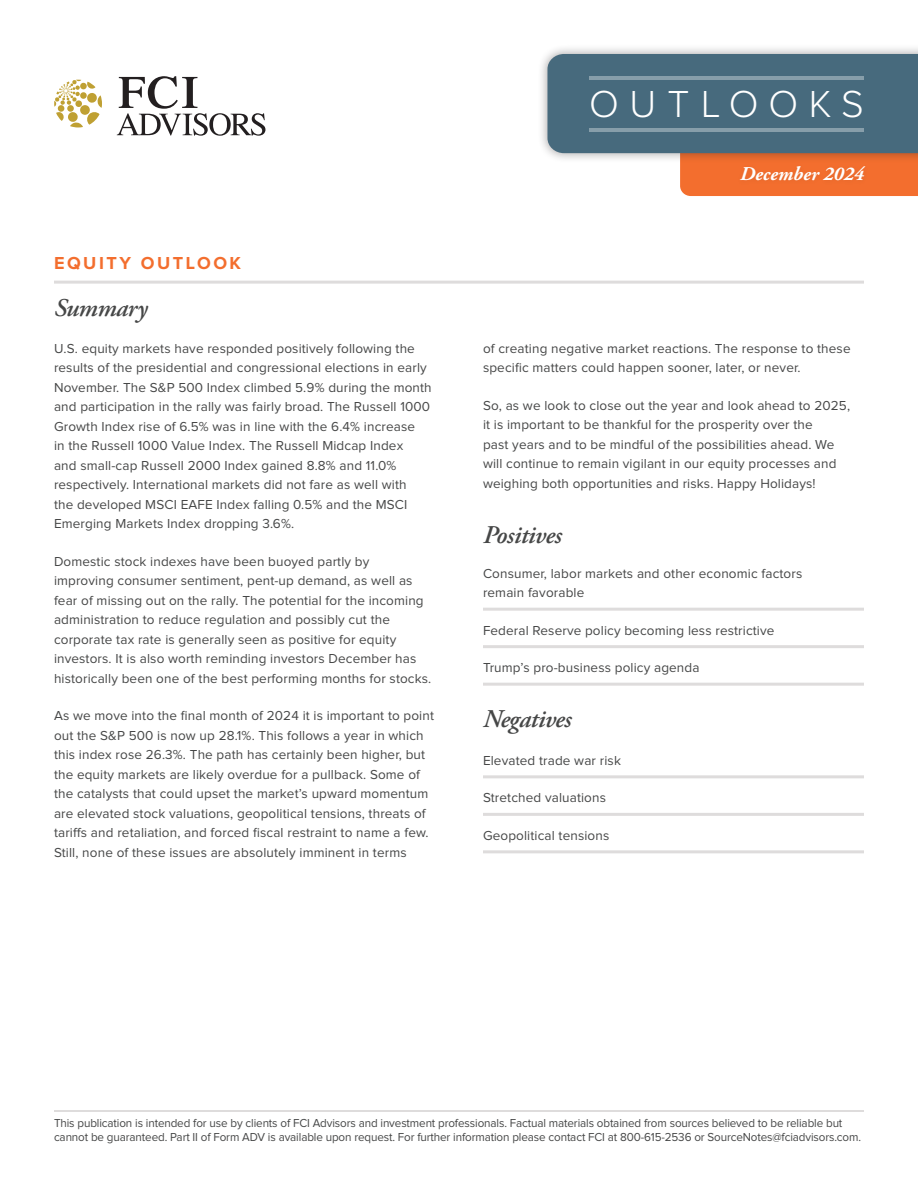
<style>
.page{position:relative;width:918px;height:1188px;background:#fff}
.page>*{position:absolute;margin:0;border:0;box-sizing:border-box;transform-origin:0 0}
.t1{font:300 39px "Proxima Nova";letter-spacing:.27em;color:#fff}
.bullets-square{font:italic 600 25.5px "Adobe Garamond Pro";letter-spacing:-.02em;color:#464747}
.palatino-main{font:italic 600 25.5px "Adobe Garamond Pro";letter-spacing:-.02em;color:#464747}
.t2{font:italic 700 19.5px "Adobe Garamond Pro";color:#fff}
.t3{font:700 18px "Proxima Nova";letter-spacing:.14em;color:#f36e2e}
.palatino-main-2{font:13.5px/19.5px "Proxima Nova";letter-spacing:.01em;color:#464747}
.bullets-square-2{font:13.5px/19.5px "Proxima Nova";letter-spacing:.01em;color:#464747}
.t4{font:12px/14.4px "Proxima Nova";letter-spacing:-.01em;color:#464747}
</style>
<div class="page">
<div style="left:538px;top:44px;width:380px;height:119px;background:#231f20;opacity:.38"></div>
<svg style="left:547px;top:54px;width:371px;height:142px;background:#757c81"></svg>
<hr style="left:590px;top:76px;width:274px;height:4px;background:#879eaa">
<hr style="left:590px;top:128px;width:274px;height:4px;background:#879eaa">
<div style="left:736px;top:162px;width:133px;height:25px;background:#f06d2d"></div>
<hr style="left:483px;top:608px;width:381px;height:3px;background:#dedcdc">
<hr style="left:483px;top:645px;width:381px;height:3px;background:#dedcdc">
<hr style="left:483px;top:683px;width:381px;height:3px;background:#dedcdc">
<hr style="left:483px;top:775px;width:381px;height:3px;background:#dedcdc">
<hr style="left:483px;top:813px;width:381px;height:3px;background:#dedcdc">
<hr style="left:483px;top:850px;width:381px;height:3px;background:#dedcdc">
<hr style="left:54px;top:281px;width:810px;height:3px;background:#dedcdc">
<hr style="left:54px;top:1110px;width:810px;height:2px;background:#dedcdc">
<svg style="left:54px;top:80px;width:48px;height:47px"></svg>
<svg style="left:117px;top:76px;width:148px;height:60px"></svg>
<h1 class="t1" style="left:589px;top:86px;width:276px">OUTLOOKS</h1>
<p class="t3" style="left:54px;top:254px;width:189px">EQUITY OUTLOOK</p>
<p class="bullets-square" style="left:54px;top:293px;width:95px">Summary</p>
<p class="palatino-main-2" style="left:54px;top:339px;width:379px">U.S. equity markets have responded positively following the results of the presidential and congressional elections in early November. The S&amp;P 500 Index climbed 5.9% during the month and participation in the rally was fairly broad. The Russell 1000<br>Growth Index rise of 6.5% was in line with the 6.4% increase<br>in the Russell 1000 Value Index. The Russell Midcap Index<br>and small-cap Russell 2000 Index gained 8.8% and 11.0% respectively. International markets did not fare as well with<br>the developed MSCI EAFE Index falling 0.5% and the MSCI Emerging Markets Index dropping 3.6%.</p>
<p class="palatino-main-2" style="left:54px;top:552px;width:379px">Domestic stock indexes have been buoyed partly by improving consumer sentiment, pent-up demand, as well as fear of missing out on the rally. The potential for the incoming administration to reduce regulation and possibly cut the corporate tax rate is generally seen as positive for equity investors. It is also worth reminding investors December has historically been one of the best performing months for stocks.</p>
<p class="palatino-main-2" style="left:54px;top:707px;width:382px">As we move into the final month of 2024 it is important to point out the S&amp;P 500 is now up 28.1%. This follows a year in which this index rose 26.3%. The path has certainly been higher, but the equity markets are likely overdue for a pullback. Some of the catalysts that could upset the market’s upward momentum are elevated stock valuations, geopolitical tensions, threats of tariffs and retaliation, and forced fiscal restraint to name a few.<br>Still, none of these issues are absolutely imminent in terms</p>
<h3 class="t2" style="left:740px;top:162px;width:125px">December 2024</h3>
<p class="palatino-main-2" style="left:483px;top:339px;width:369px">of creating negative market reactions. The response to these specific matters could happen sooner, later, or never.</p>
<p class="palatino-main-2" style="left:483px;top:396px;width:369px">So, as we look to close out the year and look ahead to 2025, it is important to be thankful for the prosperity over the<br>past years and to be mindful of the possibilities ahead. We will continue to remain vigilant in our equity processes and weighing both opportunities and risks. Happy Holidays!</p>
<p class="palatino-main" style="left:483px;top:520px;width:80px">Positives</p>
<p class="bullets-square-2" style="left:483px;top:564px;width:321px">Consumer, labor markets and other economic factors remain favorable</p>
<p class="bullets-square-2" style="left:483px;top:621px;width:293px">Federal Reserve policy becoming less restrictive</p>
<p class="bullets-square-2" style="left:483px;top:658px;width:218px">Trump’s pro-business policy agenda</p>
<p class="bullets-square" style="left:483px;top:705px;width:90px">Negatives</p>
<p class="bullets-square-2" style="left:483px;top:751px;width:139px">Elevated trade war risk</p>
<p class="bullets-square-2" style="left:483px;top:789px;width:125px">Stretched valuations</p>
<p class="bullets-square-2" style="left:483px;top:826px;width:128px">Geopolitical tensions</p>
<p class="t4" style="left:54px;top:1116px;width:809px">This publication is intended for use by clients of FCI Advisors and investment professionals. Factual materials obtained from sources believed to be reliable but cannot be guaranteed. Part II of Form ADV is available upon request. For further information please contact FCI at 800-615-2536 or SourceNotes@fciadvisors.com.</p>
</div>
